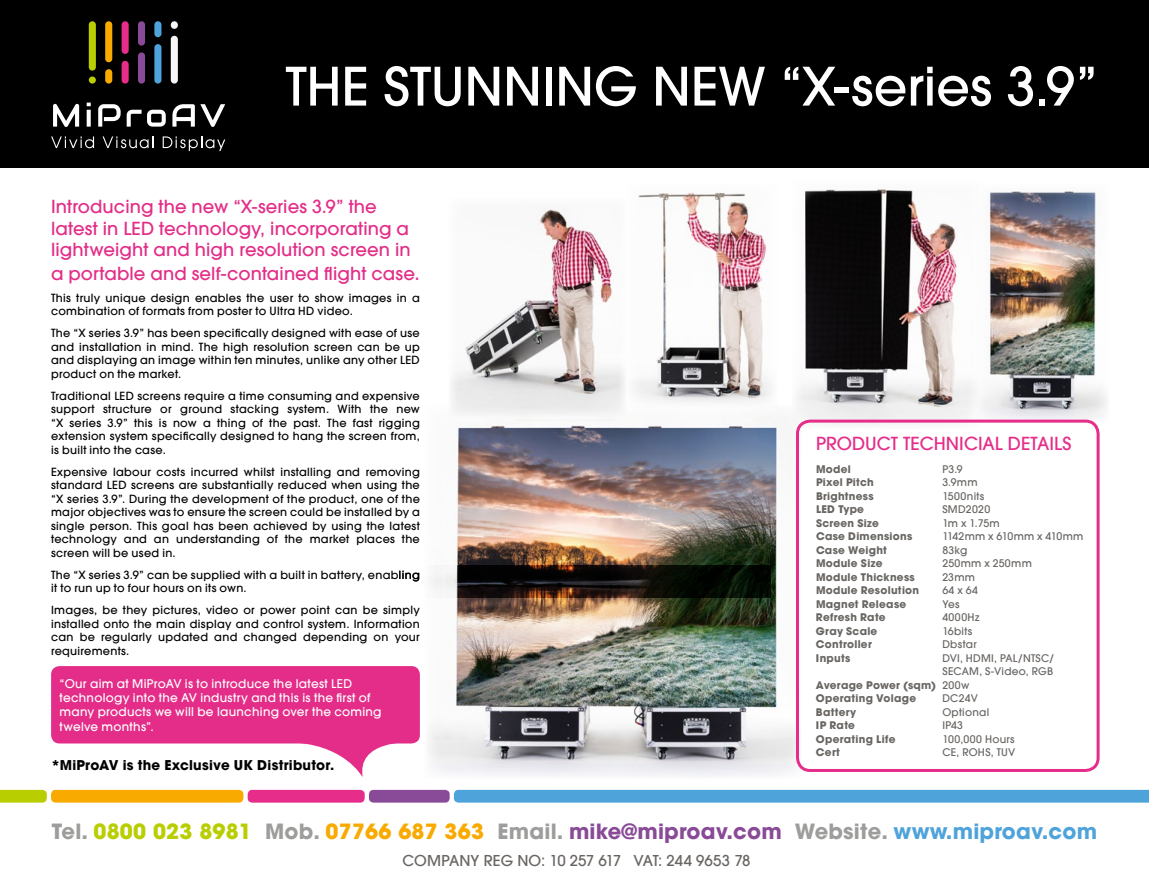
<style>
.page{position:relative;width:1149px;height:893px;background:#fff}
.page>*{position:absolute;margin:0;border:0;box-sizing:border-box;transform-origin:0 0}
.t1{font:500 52.5px "Avant Garde LT";color:#fff}
.t2{font:700 21px "Avant Garde LT";letter-spacing:.01em;color:#9d9d9c}
.t3{font:500 18px/21.6px "Avant Garde LT";letter-spacing:.005em;color:#e32d88}
.t4{font:500 18px "Avant Garde LT";color:#e52d89}
.t5{font:500 15px "Avant Garde LT";color:#686562}
.t6{font:700 13.5px "Avant Garde LT";letter-spacing:.02em;color:#000}
.t7{font:500 12px/14.4px "Avant Garde LT";letter-spacing:.025em;color:#fff}
.t8{font:500 11.25px/13.5px "Avant Garde LT";letter-spacing:.025em;color:#000;text-align:justify}
.t9{font:700 10.5px "Avant Garde LT";letter-spacing:.025em;color:#686562}
.t10{font:500 10.5px "Avant Garde LT";letter-spacing:.025em;color:#686562}
.s1{font-size:19.5px}
.s2{font-weight:500}
.s3{color:#b9ce00}
.s4{color:#f8aa00}
.s5{color:#894a97}
.s6{color:#4fa3db}
</style>
<div class="page">
<div style="left:0;top:0;width:1148px;height:168px;background:#000"></div>
<svg style="left:53px;top:104px;width:26px;height:23px"></svg>
<svg style="left:87px;top:103px;width:4px;height:3px"></svg>
<svg style="left:87px;top:110px;width:4px;height:17px"></svg>
<svg style="left:98px;top:104px;width:23px;height:23px"></svg>
<svg style="left:127px;top:110px;width:14px;height:17px"></svg>
<svg style="left:147px;top:110px;width:19px;height:17px"></svg>
<svg style="left:172px;top:104px;width:53px;height:23px"></svg>
<svg style="left:51px;top:136px;width:43px;height:12px"></svg>
<svg style="left:102px;top:136px;width:51px;height:12px"></svg>
<svg style="left:163px;top:136px;width:62px;height:15px"></svg>
<div style="left:89px;top:77px;width:7px;height:7px;background:#b9ce00;border-radius:50%"></div>
<div style="left:105px;top:69px;width:7px;height:15px;background:#f8aa00;border-radius:4px"></div>
<div style="left:122px;top:61px;width:7px;height:23px;background:#e52d89;border-radius:4px"></div>
<div style="left:138px;top:52px;width:7px;height:32px;background:#894a97;border-radius:4px"></div>
<div style="left:154px;top:44px;width:7px;height:40px;background:#4fa3db;border-radius:4px"></div>
<div style="left:171px;top:36px;width:7px;height:48px;background:#f6f6f6;border-radius:4px"></div>
<div style="left:171px;top:21px;width:7px;height:8px;background:#f6f6f6;border-radius:4px"></div>
<div style="left:154px;top:21px;width:7px;height:16px;background:#4fa3db;border-radius:4px"></div>
<div style="left:138px;top:21px;width:7px;height:25px;background:#894a97;border-radius:4px"></div>
<div style="left:122px;top:21px;width:7px;height:33px;background:#e52d89;border-radius:4px"></div>
<div style="left:105px;top:21px;width:7px;height:41px;background:#f8aa00;border-radius:4px"></div>
<div style="left:89px;top:21px;width:7px;height:50px;background:#b9ce00;border-radius:4px"></div>
<img style="left:797px;top:189px;width:178px;height:238px">
<img style="left:975px;top:191px;width:131px;height:232px">
<img style="left:429px;top:405px;width:372px;height:371px">
<img style="left:447px;top:208px;width:179px;height:208px">
<img style="left:626px;top:192px;width:150px;height:215px">
<div style="left:795px;top:420px;width:304px;height:352px;border:3px solid #e52d89;border-radius:13px"></div>
<svg style="left:429px;top:566px;width:341px;height:31px;background:#24211d"></svg>
<svg style="left:286px;top:743px;width:123px;height:34px"></svg>
<div style="left:51px;top:666px;width:369px;height:77px;background:#e32d88;border-radius:9px"></div>
<svg style="left:454px;top:790px;width:694px;height:13px;background:#54a5db"></svg>
<svg style="left:0;top:790px;width:47px;height:13px"></svg>
<div style="left:247px;top:790px;width:117px;height:13px;background:#e52d89;border-radius:5px"></div>
<div style="left:369px;top:790px;width:80px;height:13px;background:#894a97;border-radius:5px"></div>
<div style="left:51px;top:790px;width:192px;height:13px;background:#f8aa00;border-radius:5px"></div>
<h1 class="t1" style="left:285px;top:54px;width:813px">THE STUNNING NEW “X-series 3.9”</h1>
<h3 class="t3" style="left:51px;top:196px;width:361px">Introducing the new “X-series 3.9” the latest in LED technology, incorporating a lightweight and high resolution screen in</h3>
<h3 class="t3" style="left:51px;top:262px;width:370px">a portable and self-contained flight case<span class="s1">.</span></h3>
<p class="t8" style="left:51px;top:291px;width:370px">This truly unique design enables the user to show images in a combination of formats from poster to Ultra HD video.</p>
<p class="t8" style="left:51px;top:326px;width:370px">The “X series 3.9” has been specifically designed with ease of use and installation in mind. The high resolution screen can be up and displaying an image within ten minutes, unlike any other LED product on the market.</p>
<p class="t8" style="left:51px;top:389px;width:370px">Traditional LED screens require a time consuming and expensive support structure or ground stacking system. With the new “X series 3.9” this is now a thing of the past. The fast rigging extension system specifically designed to hang the screen from, is built into the case.</p>
<p class="t8" style="left:51px;top:465px;width:370px">Expensive labour costs incurred whilst installing and removing standard LED screens are substantially reduced when using the “X series 3.9”. During the development of the product, one of the major objectives was to ensure the screen could be installed by a single person. This goal has been achieved by using the latest technology and an understanding of the market places the screen will be used in.</p>
<p class="t8" style="left:51px;top:568px;width:370px">The “X series 3.9” can be supplied with a built in battery, enabling it to run up to four hours on its own.</p>
<p class="t8" style="left:51px;top:603px;width:370px">Images, be they pictures, video or power point can be simply installed onto the main display and control system. Information can be regularly updated and changed depending on your requirements.</p>
<p class="t7" style="left:60px;top:676px;width:323px">“Our aim at MiProAV is to introduce the latest LED technology into the AV industry and this is the first of many products we will be launching over the coming twelve months”.</p>
<p class="t6" style="left:51px;top:756px;width:285px">*MiProAV is the Exclusive UK Distributor.</p>
<h3 class="t4" style="left:815px;top:432px;width:257px">PRODUCT TECHNICIAL DETAILS</h3>
<p class="t9" style="left:815px;top:462px;width:36px">Model</p>
<p class="t10" style="left:942px;top:462px;width:22px">P3.9</p>
<p class="t9" style="left:815px;top:475px;width:59px">Pixel Pitch</p>
<p class="t10" style="left:942px;top:476px;width:37px">3.9mm</p>
<p class="t9" style="left:815px;top:489px;width:59px">Brightness</p>
<p class="t10" style="left:942px;top:489px;width:43px">1500nits</p>
<p class="t9" style="left:815px;top:502px;width:49px">LED Type</p>
<p class="t10" style="left:942px;top:503px;width:49px">SMD2020</p>
<p class="t9" style="left:815px;top:516px;width:64px">Screen Size</p>
<p class="t10" style="left:942px;top:516px;width:59px">1m x 1.75m</p>
<p class="t9" style="left:815px;top:529px;width:98px">Case Dimensions</p>
<p class="t10" style="left:942px;top:530px;width:142px">1142mm x 610mm x 410mm</p>
<p class="t9" style="left:815px;top:543px;width:72px">Case Weight</p>
<p class="t10" style="left:942px;top:543px;width:27px">83kg</p>
<p class="t9" style="left:815px;top:556px;width:68px">Module Size</p>
<p class="t10" style="left:942px;top:557px;width:91px">250mm x 250mm</p>
<p class="t9" style="left:815px;top:570px;width:100px">Module Thickness</p>
<p class="t10" style="left:942px;top:570px;width:34px">23mm</p>
<p class="t9" style="left:815px;top:583px;width:105px">Module Resolution</p>
<p class="t10" style="left:942px;top:584px;width:37px">64 x 64</p>
<p class="t9" style="left:815px;top:597px;width:92px">Magnet Release</p>
<p class="t10" style="left:942px;top:597px;width:19px">Yes</p>
<p class="t9" style="left:815px;top:611px;width:71px">Refresh Rate</p>
<p class="t10" style="left:942px;top:611px;width:38px">4000Hz</p>
<p class="t9" style="left:815px;top:624px;width:63px">Gray Scale</p>
<p class="t10" style="left:942px;top:624px;width:31px">16bits</p>
<p class="t9" style="left:815px;top:638px;width:57px">Controller</p>
<p class="t10" style="left:942px;top:638px;width:36px">Dbstar</p>
<p class="t9" style="left:815px;top:651px;width:36px">Inputs</p>
<p class="t10" style="left:942px;top:651px;width:114px">DVI, HDMI, PAL/NTSC/</p>
<p class="t10" style="left:942px;top:665px;width:112px">SECAM, S-Video, RGB</p>
<p class="t9" style="left:815px;top:678px;width:155px">Average Power (sqm) <span class="s2">200w</span></p>
<p class="t9" style="left:815px;top:692px;width:102px">Operating Volage</p>
<p class="t10" style="left:942px;top:692px;width:37px">DC24V</p>
<p class="t9" style="left:815px;top:705px;width:42px">Battery</p>
<p class="t10" style="left:942px;top:705px;width:48px">Optional</p>
<p class="t9" style="left:815px;top:719px;width:41px">IP Rate</p>
<p class="t10" style="left:942px;top:719px;width:22px">IP43</p>
<p class="t9" style="left:815px;top:732px;width:81px">Operating Life</p>
<p class="t10" style="left:942px;top:732px;width:74px">100,000 Hours</p>
<p class="t9" style="left:815px;top:746px;width:25px">Cert</p>
<p class="t10" style="left:942px;top:746px;width:74px">CE, ROHS, TUV</p>
<h2 class="t2" style="left:52px;top:818px;width:1046px">Tel. <span class="s3">0800 023 8981</span> Mob. <span class="s4">07766 687 363</span> Email. <span class="s5">mike@miproav.com</span> Website. <span class="s6">www.miproav.com</span></h2>
<h3 class="t5" style="left:402px;top:851px;width:349px">COMPANY REG NO: 10 257 617 VAT: 244 9653 78</h3>
</div>
